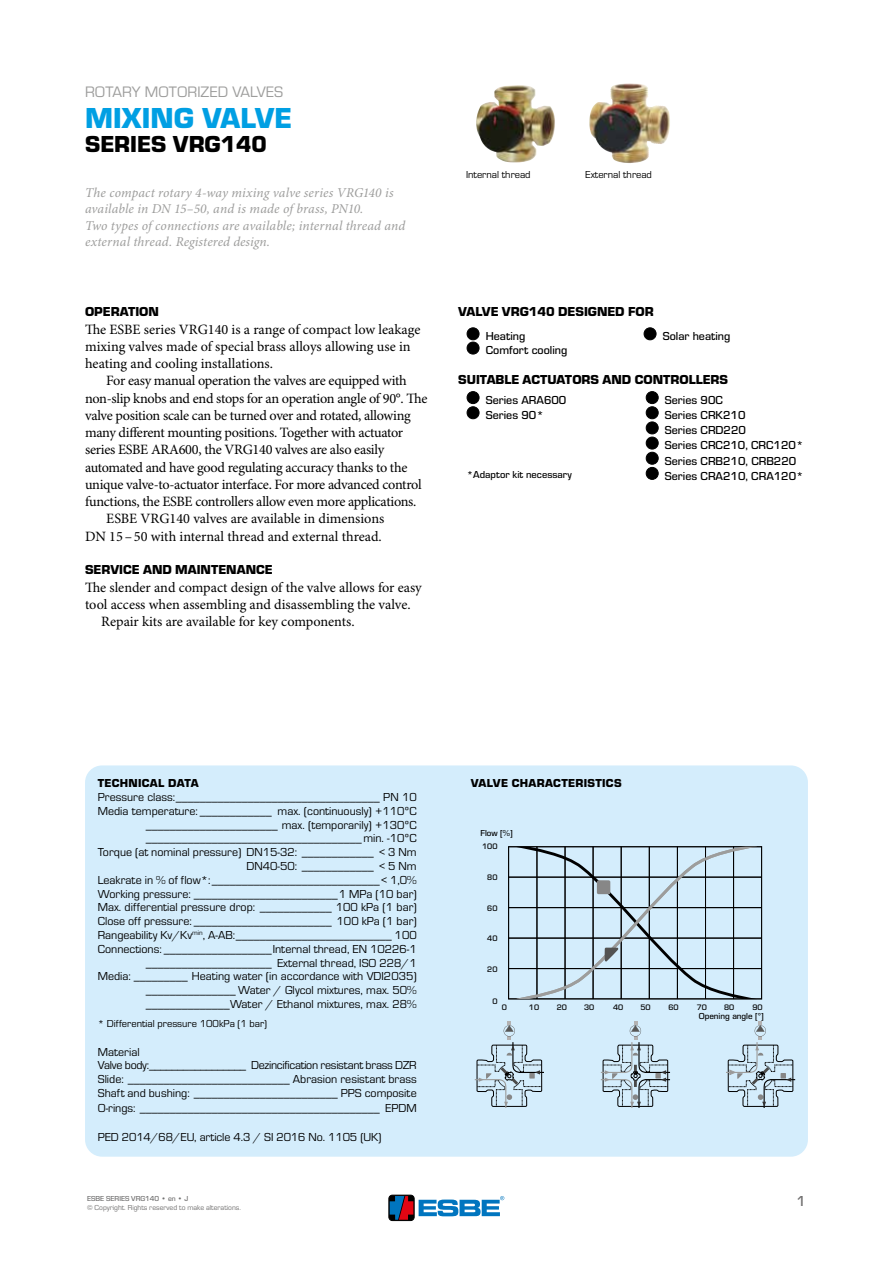
<style>
.page{position:relative;width:893px;height:1263px;background:#fff}
.page>*{position:absolute;margin:0;border:0;box-sizing:border-box;transform-origin:0 0}
.t1{font:700 30px "ESBE Eurostile";color:#009fe3}
.t2{font:700 24px "ESBE Eurostile";color:#000}
.t3{font:15.75px "ESBE Eurostile";color:#9d9d9c}
.t4{font:500 15px "ESBE Eurostile";color:#706f6f}
.t5{font:14.25px/17.2px "Minion Pro";letter-spacing:-.015em;color:#000}
.t6{font:italic 13.5px/16.5px "Minion Pro";letter-spacing:.005em;color:#9d9d9c}
.t7{font:700 13.5px "ESBE Eurostile";color:#000}
.t8{font:12px/13.8px "ESBE Eurostile";color:#000;text-align:right}
.t9{font:500 12px/15.1px "ESBE Eurostile";color:#000}
.t10{font:700 12px "ESBE Eurostile";letter-spacing:.025em;color:#000}
.t11{font:10.5px "ESBE Eurostile";color:#000}
.t12{font:500 10.5px "ESBE Eurostile";color:#000}
.t13{font:500 9px "ESBE Eurostile";color:#000}
.t14{font:500 8.25px "ESBE Eurostile";color:#000}
.t15{font:7.5px "ESBE Eurostile";color:#706f6f}
.t16{font:500 7.5px "ESBE Eurostile";color:#706f6f}
</style>
<div class="page">
<div style="left:85px;top:765px;width:723px;height:392px;background:#d4edfc;border-radius:17px"></div>
<svg style="left:600px;top:1022px;width:71px;height:86px"></svg>
<svg style="left:474px;top:1022px;width:70px;height:86px"></svg>
<svg style="left:726px;top:1022px;width:70px;height:86px"></svg>
<hr style="left:509px;top:999px;width:253px;height:1px;background:#000">
<svg style="left:508px;top:846px;width:254px;height:153px"></svg>
<img style="left:495px;top:85px;width:22px;height:5px">
<img style="left:610px;top:83px;width:18px;height:15px">
<div style="left:467px;top:328px;width:12px;height:12px;background:#000;border-radius:50%"></div>
<div style="left:467px;top:327px;width:12px;height:13px;border:1px solid #000;border-radius:50%"></div>
<div style="left:467px;top:342px;width:12px;height:12px;background:#000;border-radius:50%"></div>
<div style="left:467px;top:342px;width:12px;height:12px;border:1px solid #000;border-radius:50%"></div>
<div style="left:644px;top:328px;width:12px;height:12px;background:#000;border-radius:50%"></div>
<div style="left:644px;top:327px;width:12px;height:13px;border:1px solid #000;border-radius:50%"></div>
<div style="left:467px;top:392px;width:12px;height:12px;background:#000;border-radius:50%"></div>
<div style="left:467px;top:391px;width:12px;height:13px;border:1px solid #000;border-radius:50%"></div>
<div style="left:467px;top:407px;width:12px;height:12px;background:#000;border-radius:50%"></div>
<div style="left:467px;top:406px;width:12px;height:13px;border:1px solid #000;border-radius:50%"></div>
<div style="left:646px;top:392px;width:12px;height:12px;background:#000;border-radius:50%"></div>
<div style="left:646px;top:391px;width:13px;height:13px;border:1px solid #000;border-radius:50%"></div>
<div style="left:646px;top:407px;width:12px;height:12px;background:#000;border-radius:50%"></div>
<div style="left:646px;top:406px;width:13px;height:13px;border:1px solid #000;border-radius:50%"></div>
<div style="left:646px;top:422px;width:12px;height:12px;background:#000;border-radius:50%"></div>
<div style="left:646px;top:421px;width:13px;height:13px;border:1px solid #000;border-radius:50%"></div>
<div style="left:646px;top:437px;width:12px;height:12px;background:#000;border-radius:50%"></div>
<div style="left:646px;top:437px;width:13px;height:12px;border:1px solid #000;border-radius:50%"></div>
<div style="left:646px;top:452px;width:12px;height:12px;background:#000;border-radius:50%"></div>
<div style="left:646px;top:452px;width:13px;height:13px;border:1px solid #000;border-radius:50%"></div>
<div style="left:646px;top:467px;width:12px;height:12px;background:#000;border-radius:50%"></div>
<div style="left:646px;top:467px;width:13px;height:13px;border:1px solid #000;border-radius:50%"></div>
<div style="left:389px;top:1195px;width:25px;height:25px;border:1px solid #000;border-radius:4px"></div>
<svg style="left:390px;top:1196px;width:23px;height:24px"></svg>
<svg style="left:419px;top:1196px;width:85px;height:20px"></svg>
<h3 class="t3" style="left:85px;top:83px;width:200px">ROTARY MOTORIZED VALVES</h3>
<h1 class="t1" style="left:85px;top:102px;width:208px">MIXING VALVE</h1>
<h2 class="t2" style="left:85px;top:131px;width:183px">SERIES VRG140</h2>
<p class="t6" style="left:85px;top:185px;width:322px">The compact rotary 4-way mixing valve series VRG140 is available in DN 15–50, and is made of brass, PN10.<br>Two types of connections are available; internal thread and external thread. Registered design.</p>
<p class="t7" style="left:85px;top:304px;width:75px">OPERATION</p>
<p class="t5" style="left:85px;top:321px;width:337px">The ESBE series VRG140 is a range of compact low leakage mixing valves made of special brass alloys allowing use in heating and cooling installations.</p>
<p class="t5" style="left:106px;top:373px;width:302px">For easy manual operation the valves are equipped with</p>
<p class="t5" style="left:85px;top:390px;width:344px">non-slip knobs and end stops for an operation angle of 90°. The</p>
<p class="t5" style="left:85px;top:407px;width:327px">valve position scale can be turned over and rotated, allowing</p>
<p class="t5" style="left:85px;top:424px;width:320px">many different mounting positions. Together with actuator</p>
<p class="t5" style="left:85px;top:442px;width:301px">series ESBE ARA600, the VRG140 valves are also easily</p>
<p class="t5" style="left:85px;top:459px;width:324px">automated and have good regulating accuracy thanks to the</p>
<p class="t5" style="left:85px;top:476px;width:338px">unique valve-to-actuator interface. For more advanced control</p>
<p class="t5" style="left:85px;top:493px;width:333px">functions, the ESBE controllers allow even more applications.</p>
<p class="t5" style="left:106px;top:511px;width:279px">ESBE VRG140 valves are available in dimensions</p>
<p class="t5" style="left:85px;top:528px;width:298px">DN 15–50 with internal thread and external thread.</p>
<p class="t7" style="left:85px;top:562px;width:189px">SERVICE AND MAINTENANCE</p>
<p class="t5" style="left:85px;top:579px;width:338px">The slender and compact design of the valve allows for easy</p>
<p class="t5" style="left:85px;top:596px;width:327px">tool access when assembling and disassembling the valve.</p>
<p class="t5" style="left:101px;top:613px;width:255px">Repair kits are available for key components.</p>
<p class="t11" style="left:466px;top:169px;width:66px">Internal thread</p>
<p class="t11" style="left:585px;top:169px;width:68px">External thread</p>
<p class="t7" style="left:458px;top:304px;width:197px">VALVE VRG140 DESIGNED FOR</p>
<p class="t9" style="left:486px;top:329px;width:83px;line-height:14.2px">Heating<br>Comfort cooling</p>
<p class="t9" style="left:663px;top:329px;width:69px">Solar heating</p>
<p class="t7" style="left:458px;top:372px;width:272px">SUITABLE ACTUATORS AND CONTROLLERS</p>
<p class="t9" style="left:486px;top:393px;width:82px">Series ARA600<br>Series 90*</p>
<p class="t12" style="left:467px;top:469px;width:107px">*Adaptor kit necessary</p>
<p class="t9" style="left:665px;top:393px;width:140px">Series 90C<br>Series CRK210<br>Series CRD220<br>Series CRC210, CRC120*<br>Series CRB210, CRB220<br>Series CRA210, CRA120*</p>
<p class="t10" style="left:98px;top:777px;width:102px">TECHNICAL DATA</p>
<p class="t8" style="left:98px;top:790px;width:320px">Pressure class:__________________________________ PN 10<br>Media temperature: ____________ max. (continuously) +110ºC ______________________ max. (temporarily) +130ºC ____________________________________ min. -10ºC<br>Torque (at nominal pressure) DN15-32: ____________ &lt; 3 Nm DN40-50: ____________ &lt; 5 Nm<br>Leakrate in % of flow*:____________________________&lt; 1,0% Working pressure: ________________________1 MPa (10 bar)<br>Max. differential pressure drop: ____________ 100 kPa (1 bar)<br>Close off pressure: _______________________ 100 kPa (1 bar)<br>Rangeability Kv/Kv<sup>min</sup>, A-AB:__________________________ 100<br>Connections: __________________Internal thread, EN 10226-1 _____________________ External thread, ISO 228/1<br>Media: _________ Heating water (in accordance with VDI2035) _______________ Water / Glycol mixtures, max. 50% ______________Water / Ethanol mixtures, max. 28%</p>
<p class="t11" style="left:98px;top:1018px;width:171px">* Differential pressure 100kPa (1 bar)</p>
<p class="t8" style="left:98px;top:1045px;width:320px;text-align:left">Material<br>Valve body:_________________ Dezincification resistant brass DZR Slide: ___________________________ Abrasion resistant brass Shaft and bushing: ________________________ PPS composite O-rings: ________________________________________ EPDM</p>
<p class="t8" style="left:98px;top:1130px;width:285px">PED 2014/68/EU, article 4.3 / SI 2016 No. 1105 (UK)</p>
<p class="t16" style="left:87px;top:1194px;width:103px">ESBE SERIES VRG140 • en • J</p>
<p class="t15" style="left:87px;top:1203px;width:155px">© Copyright. Rights reserved to make alterations.</p>
<p class="t10" style="left:471px;top:777px;width:152px">VALVE CHARACTERISTICS</p>
<p class="t13" style="left:480px;top:828px;width:34px">Flow [%]</p>
<p class="t14" style="left:482px;top:842px;width:17px">100</p>
<p class="t14" style="left:487px;top:872px;width:12px">80</p>
<p class="t14" style="left:487px;top:904px;width:12px">60</p>
<p class="t14" style="left:487px;top:933px;width:12px">40</p>
<p class="t14" style="left:487px;top:965px;width:12px">20</p>
<p class="t14" style="left:492px;top:997px;width:7px">0</p>
<p class="t14" style="left:502px;top:1002px;width:7px">0</p>
<p class="t14" style="left:529px;top:1002px;width:12px">10</p>
<p class="t14" style="left:557px;top:1002px;width:12px">20</p>
<p class="t14" style="left:584px;top:1002px;width:12px">30</p>
<p class="t14" style="left:613px;top:1002px;width:12px">40</p>
<p class="t14" style="left:640px;top:1002px;width:12px">50</p>
<p class="t14" style="left:668px;top:1002px;width:12px">60</p>
<p class="t14" style="left:697px;top:1002px;width:12px">70</p>
<p class="t14" style="left:724px;top:1002px;width:12px">80</p>
<p class="t14" style="left:752px;top:1002px;width:12px">90</p>
<p class="t13" style="left:699px;top:1011px;width:67px">Opening angle [°]</p>
<p class="t4" style="left:796px;top:1193px;width:11px">1</p>
</div>
